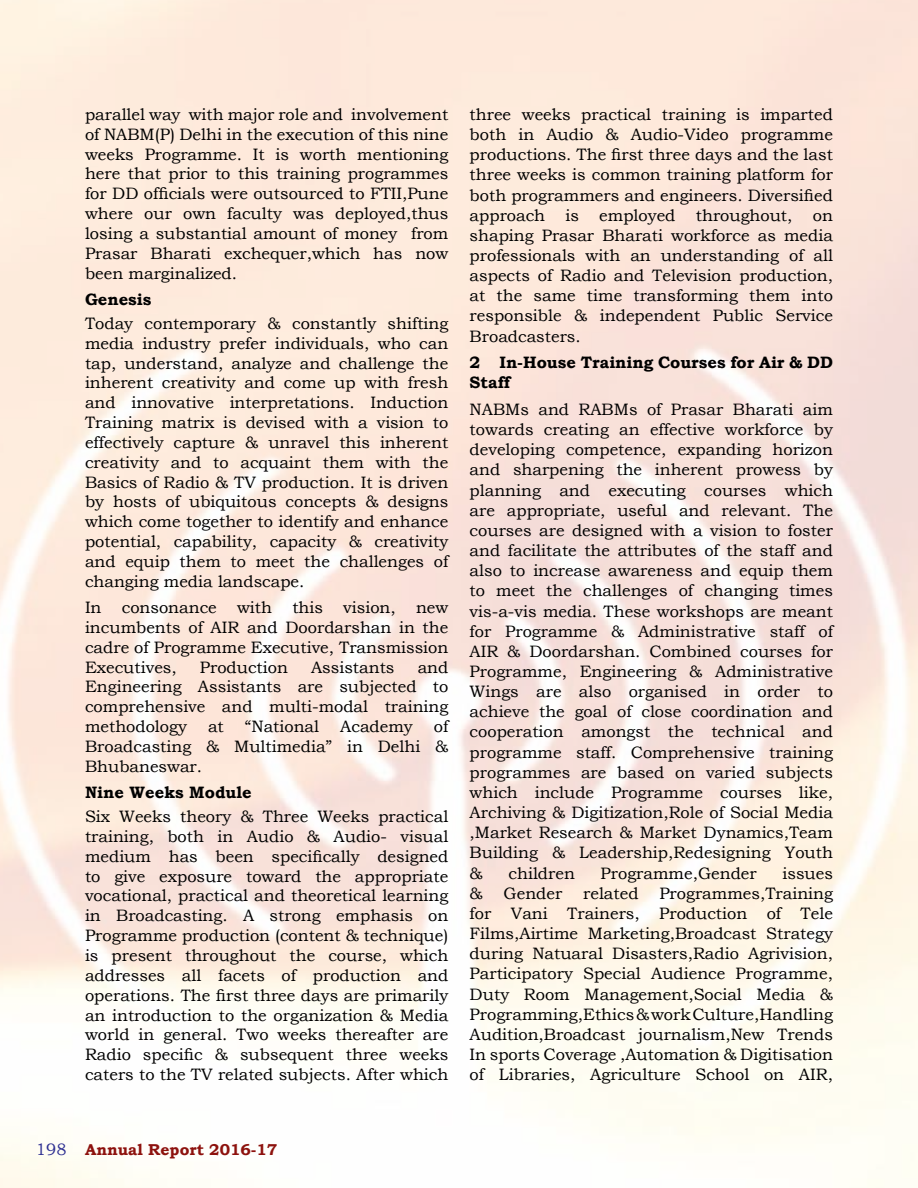
<style>
.page{position:relative;width:918px;height:1188px;background:#fff}
.page>*{position:absolute;margin:0;border:0;box-sizing:border-box;transform-origin:0 0}
.t1{font:16.5px/20.1px "Bookman Old Style";color:#000;text-align:justify}
.t2{font:700 16.5px/20.1px "Bookman Old Style";color:#000}
.t3{font:700 15.75px "Bookman Old Style";color:#8d120e}
.s1{font-weight:700}
.s2{font-weight:400;font-size:16.5px;color:#2e3092}
</style>
<div class="page">
<p class="t1" style="left:85px;top:104px;width:365px">parallel way with major role and involvement of NABM(P) Delhi in the execution of this nine weeks Programme. It is worth mentioning here that prior to this training programmes for DD officials were outsourced to FTII,Pune where our own faculty was deployed,thus losing a substantial amount of money from Prasar Bharati exchequer,which has now been marginalized.</p>
<p class="t1" style="left:85px;top:287px;width:365px;line-height:24.2px"><span class="s1">Genesis<br></span>Today contemporary &amp; constantly shifting</p>
<p class="t1" style="left:85px;top:333px;width:365px">media industry prefer individuals, who can tap, understand, analyze and challenge the inherent creativity and come up with fresh and innovative interpretations. Induction Training matrix is devised with a vision to effectively capture &amp; unravel this inherent creativity and to acquaint them with the Basics of Radio &amp; TV production. It is driven by hosts of ubiquitous concepts &amp; designs which come together to identify and enhance potential, capability, capacity &amp; creativity and equip them to meet the challenges of changing media landscape.</p>
<p class="t1" style="left:85px;top:598px;width:365px">In consonance with this vision, new incumbents of AIR and Doordarshan in the cadre of Programme Executive, Transmission Executives,</p>
<p class="t1" style="left:85px;top:657px;width:365px;text-indent:333px">and Engineering Assistants are subjected to comprehensive and multi-modal training methodology</p>
<p class="t1" style="left:200px;top:657px;width:90px">Production</p>
<p class="t1" style="left:311px;top:657px;width:85px">Assistants</p>
<p class="t1" style="left:85px;top:717px;width:365px;text-indent:349px">of Broadcasting &amp; Multimedia” in Delhi &amp; Bhubaneswar.</p>
<p class="t1" style="left:85px;top:780px;width:365px;line-height:24.2px"><span class="s1">Nine Weeks Module<br></span>Six Weeks theory &amp; Three Weeks practical</p>
<p class="t1" style="left:85px;top:826px;width:365px">training, both in Audio &amp; Audio- visual medium has been specifically designed to give exposure toward the appropriate vocational, practical and theoretical learning in Broadcasting. A strong emphasis on Programme production (content &amp; technique) is present throughout the course, which addresses all facets of production and operations. The first three days are primarily an introduction to the organization &amp; Media world in general. Two weeks thereafter are Radio specific &amp; subsequent three weeks caters to the TV related subjects. After which</p>
<p class="t1" style="left:208px;top:716px;width:17px">at</p>
<p class="t1" style="left:245px;top:716px;width:76px">“National</p>
<p class="t1" style="left:340px;top:716px;width:74px">Academy</p>
<p class="t1" style="left:470px;top:104px;width:365px">three weeks practical training is imparted both in Audio &amp; Audio-Video programme productions. The first three days and the last three weeks is common training platform for both programmers and engineers. Diversified approach is employed throughout, on shaping Prasar Bharati workforce as media professionals with an understanding of all aspects of Radio and Television production, at the same time transforming them into responsible &amp; independent Public Service Broadcasters.</p>
<p class="t2" style="left:470px;top:352px;width:365px">2 In-House Training Courses for Air &amp; DD<br>Staff</p>
<p class="t1" style="left:470px;top:399px;width:365px">NABMs and RABMs of Prasar Bharati aim towards creating an effective workforce by developing competence, expanding horizon and sharpening the inherent prowess by planning and executing courses which are appropriate, useful and relevant. The courses are designed with a vision to foster and facilitate the attributes of the staff and also to increase awareness and equip them to meet the challenges of changing times vis-a-vis media. These workshops are meant for Programme &amp; Administrative staff of AIR &amp; Doordarshan. Combined courses for Programme, Engineering &amp; Administrative Wings are also organised in order to achieve the goal of close coordination and cooperation amongst the technical and programme staff. Comprehensive training programmes are based on varied subjects which include Programme courses like, Archiving &amp; Digitization,Role of Social Media ,Market Research &amp; Market Dynamics,Team Building &amp; Leadership,Redesigning Youth &amp;</p>
<p class="t1" style="left:509px;top:863px;width:68px">children</p>
<p class="t1" style="left:601px;top:863px;width:158px">Programme,Gender</p>
<p class="t1" style="left:782px;top:863px;width:52px">issues</p>
<p class="t1" style="left:470px;top:883px;width:15px">&amp;</p>
<p class="t1" style="left:504px;top:883px;width:60px">Gender</p>
<p class="t1" style="left:583px;top:883px;width:57px">related</p>
<p class="t1" style="left:470px;top:883px;width:365px;text-indent:190px">Programmes,Training for Vani Trainers, Production of Tele Films,Airtime Marketing,Broadcast Strategy during Natuaral Disasters,Radio Agrivision, Participatory Special Audience Programme, Duty Room Management,Social Media &amp; Programming,Ethics &amp; work Culture,Handling Audition,Broadcast journalism,New Trends In sports Coverage ,Automation &amp; Digitisation of Libraries, Agriculture School on AIR,</p>
<p class="t3" style="left:36px;top:1138px;width:243px"><span class="s2">198</span> Annual Report 2016-17</p>
</div>
